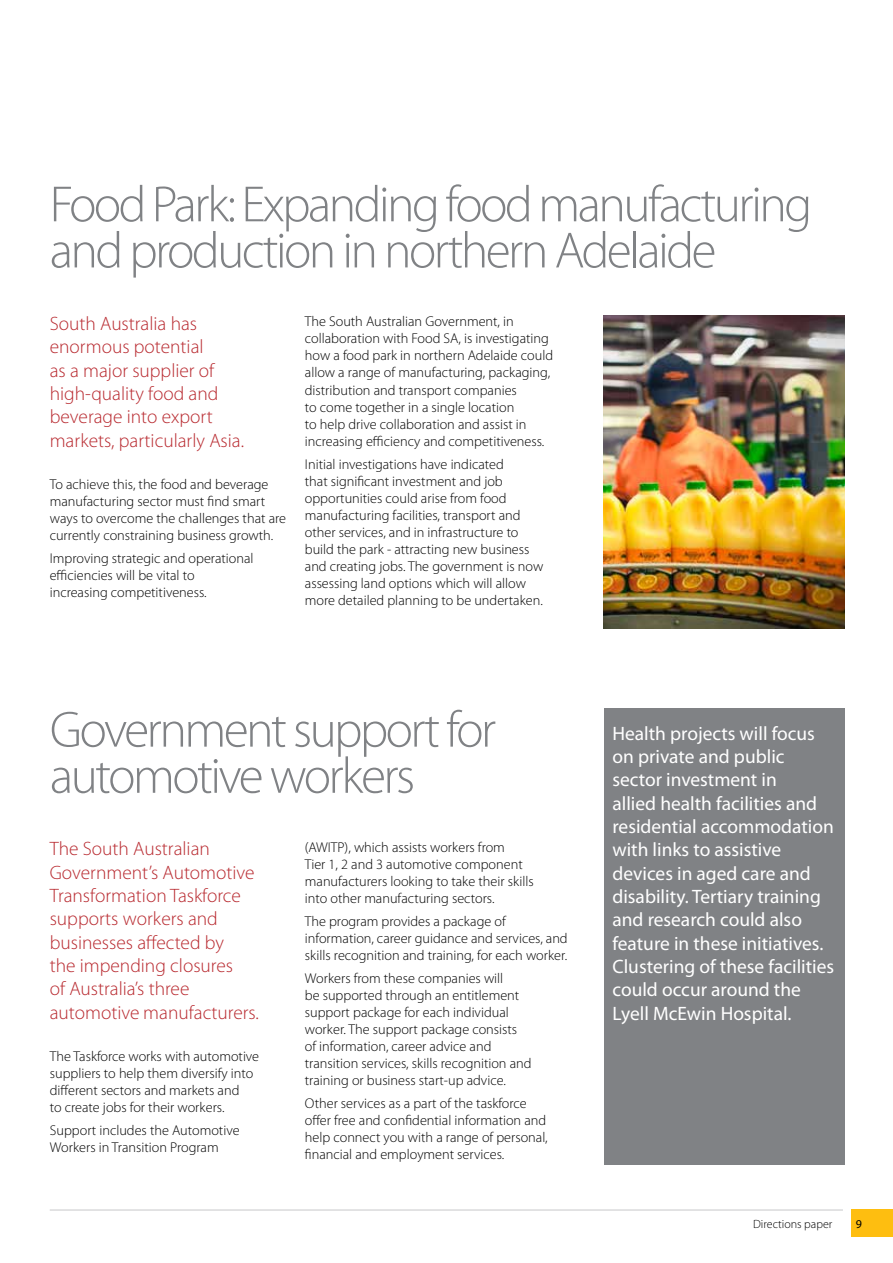
<style>
.page{position:relative;width:893px;height:1263px;background:#fff}
.page>*{position:absolute;margin:0;border:0;box-sizing:border-box;transform-origin:0 0}
.t1{font:300 51.3px/46.2px "Myriad Pro";letter-spacing:-.05em;color:#808285}
.t2{font:19.35px/23.2px "Myriad Pro";color:#fff}
.t3{font:300 19.35px/23.2px "Myriad Pro";color:#b8292f}
.t4{font:300 14.25px/17.1px "Myriad Pro";color:#000}
.t5{font:300 12px "Myriad Pro";color:#000}
.t6{font:12px "Myriad Pro";color:#000}
</style>
<div class="page">
<hr style="left:50px;top:1210px;width:793px;height:1px;background:#c7c8ca">
<div style="left:851px;top:1210px;width:42px;height:27px;background:#febe10"></div>
<img style="left:604px;top:315px;width:240px;height:313px">
<div style="left:604px;top:708px;width:240px;height:457px;background:#808285"></div>
<h1 class="t1" style="left:50px;top:182px;width:764px">Food Park: Expanding food manufacturing and production in northern Adelaide</h1>
<h2 class="t3" style="left:50px;top:312px;width:196px">South Australia has enormous potential<br>as a major supplier of high-quality food and beverage into export markets, particularly Asia.</h2>
<p class="t4" style="left:50px;top:476px;width:238px">To achieve this, the food and beverage manufacturing sector must find smart ways to overcome the challenges that are currently constraining business growth.</p>
<p class="t4" style="left:50px;top:550px;width:205px">Improving strategic and operational efficiencies will be vital to increasing competitiveness.</p>
<p class="t4" style="left:305px;top:313px;width:250px">The South Australian Government, in collaboration with Food SA, is investigating how a food park in northern Adelaide could allow a range of manufacturing, packaging, distribution and transport companies<br>to come together in a single location<br>to help drive collaboration and assist in increasing efficiency and competitiveness.</p>
<p class="t4" style="left:305px;top:456px;width:240px">Initial investigations have indicated<br>that significant investment and job opportunities could arise from food manufacturing facilities, transport and other services, and in infrastructure to build the park - attracting new business and creating jobs. The government is now assessing land options which will allow more detailed planning to be undertaken.</p>
<h1 class="t1" style="left:50px;top:707px;width:448px">Government support for automotive workers</h1>
<h2 class="t3" style="left:50px;top:838px;width:211px">The South Australian<br>Government’s Automotive<br>Transformation Taskforce supports workers and businesses affected by<br>the impending closures<br>of Australia’s three automotive manufacturers.</h2>
<p class="t4" style="left:50px;top:1048px;width:211px">The Taskforce works with automotive suppliers to help them diversify into different sectors and markets and<br>to create jobs for their workers.</p>
<p class="t4" style="left:50px;top:1122px;width:191px">Support includes the Automotive<br>Workers in Transition Program</p>
<p class="t4" style="left:305px;top:838px;width:230px">(AWITP), which assists workers from<br>Tier 1, 2 and 3 automotive component manufacturers looking to take their skills into other manufacturing sectors.</p>
<p class="t4" style="left:305px;top:912px;width:264px">The program provides a package of information, career guidance and services, and skills recognition and training, for each worker.</p>
<p class="t4" style="left:305px;top:969px;width:228px">Workers from these companies will<br>be supported through an entitlement support package for each individual worker. The support package consists of information, career advice and transition services, skills recognition and training or business start-up advice.</p>
<p class="t4" style="left:305px;top:1095px;width:244px">Other services as a part of the taskforce offer free and confidential information and help connect you with a range of personal, financial and employment services.</p>
<p class="t2" style="left:612px;top:721px;width:223px">Health projects will focus on private and public sector investment in<br>allied health facilities and residential accommodation with links to assistive devices in aged care and disability. Tertiary training and research could also feature in these initiatives.<br>Clustering of these facilities could occur around the<br>Lyell McEwin Hospital.</p>
<p class="t5" style="left:753px;top:1217px;width:81px">Directions paper</p>
<p class="t6" style="left:856px;top:1216px;width:8px">9</p>
</div>
